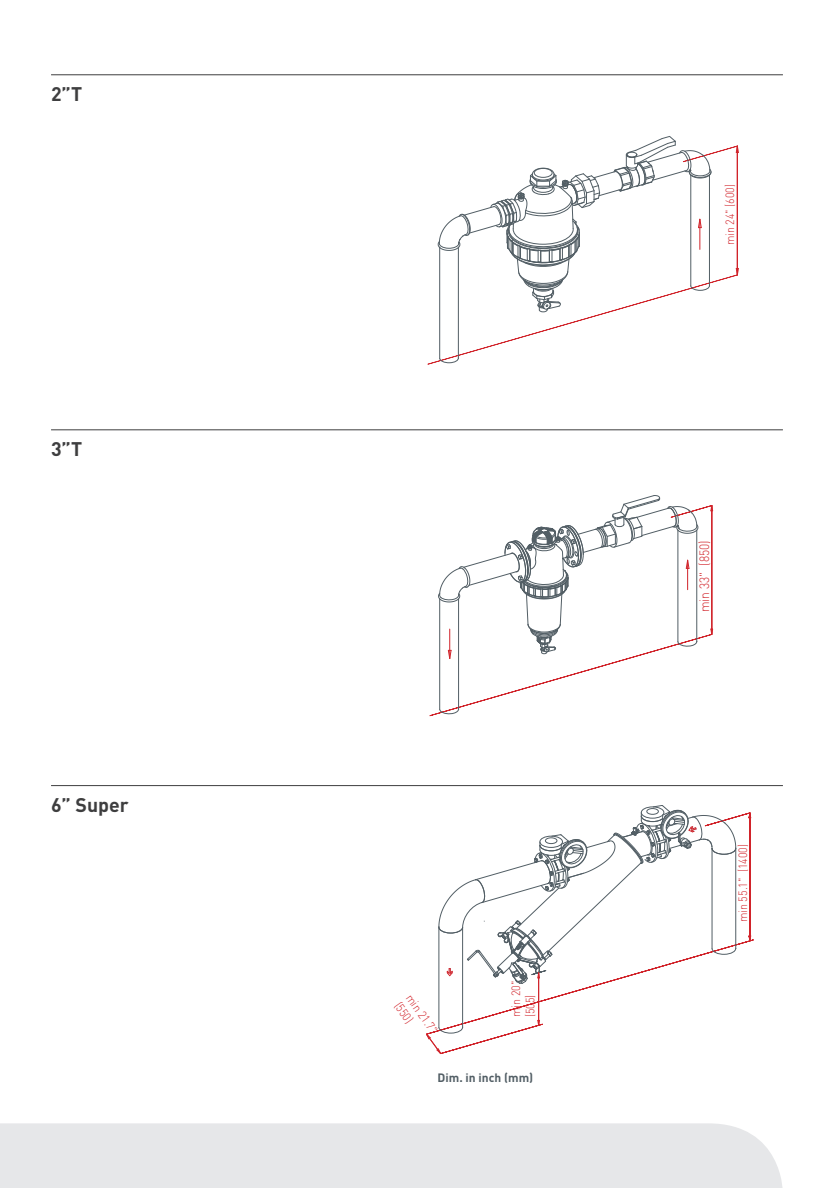
<style>
.page{position:relative;width:834px;height:1188px;background:#fff}
.page>*{position:absolute;margin:0;border:0;box-sizing:border-box;transform-origin:0 0}
.t1{font:700 19.5px "DIN";color:#3e3e3f}
.t2{font:300 13.35px "DIN";color:#d1232a;scale:.9 1}
.t3{font:300 12px/14.2px "DIN";color:#d1232a;scale:.9 1}
.t4{font:700 12px "DIN";color:#525e65}
.t5{font:300 11.85px "DIN";color:#d1232a;scale:.9 1}
</style>
<div class="page">
<div style="left:0;top:1123px;width:782px;height:65px;background:#e6e7e9"></div>
<hr style="left:51px;top:429px;width:731px;height:1px;background:#3e3e3f">
<hr style="left:51px;top:74px;width:731px;height:1px;background:#3e3e3f">
<hr style="left:51px;top:785px;width:731px;height:1px;background:#3e3e3f">
<svg style="left:427px;top:136px;width:311px;height:229px"></svg>
<svg style="left:429px;top:495px;width:284px;height:221px"></svg>
<svg style="left:426px;top:805px;width:327px;height:249px"></svg>
<h1 class="t1" style="left:51px;top:81px;width:33px">2”T</h1>
<h1 class="t1" style="left:51px;top:436px;width:33px">3”T</h1>
<h1 class="t1" style="left:51px;top:792px;width:79px">6” Super</h1>
<p class="t3" style="left:415px;top:991px;width:51px;rotate:55deg">min 21.7" (550)</p>
<p class="t3" style="left:508px;top:1017px;width:42px;rotate:-90deg">min 20" (505)</p>
<p class="t4" style="left:437px;top:1070px;width:97px">Dim. in inch (mm)</p>
<p class="t5" style="left:722px;top:245px;width:70px;rotate:-90deg">min 24" (600)</p>
<p class="t2" style="left:696px;top:612px;width:81px;rotate:-90deg">min 33" (850)</p>
<p class="t3" style="left:735px;top:922px;width:88px;rotate:-90deg">min 55.1" (1400)</p>
</div>
